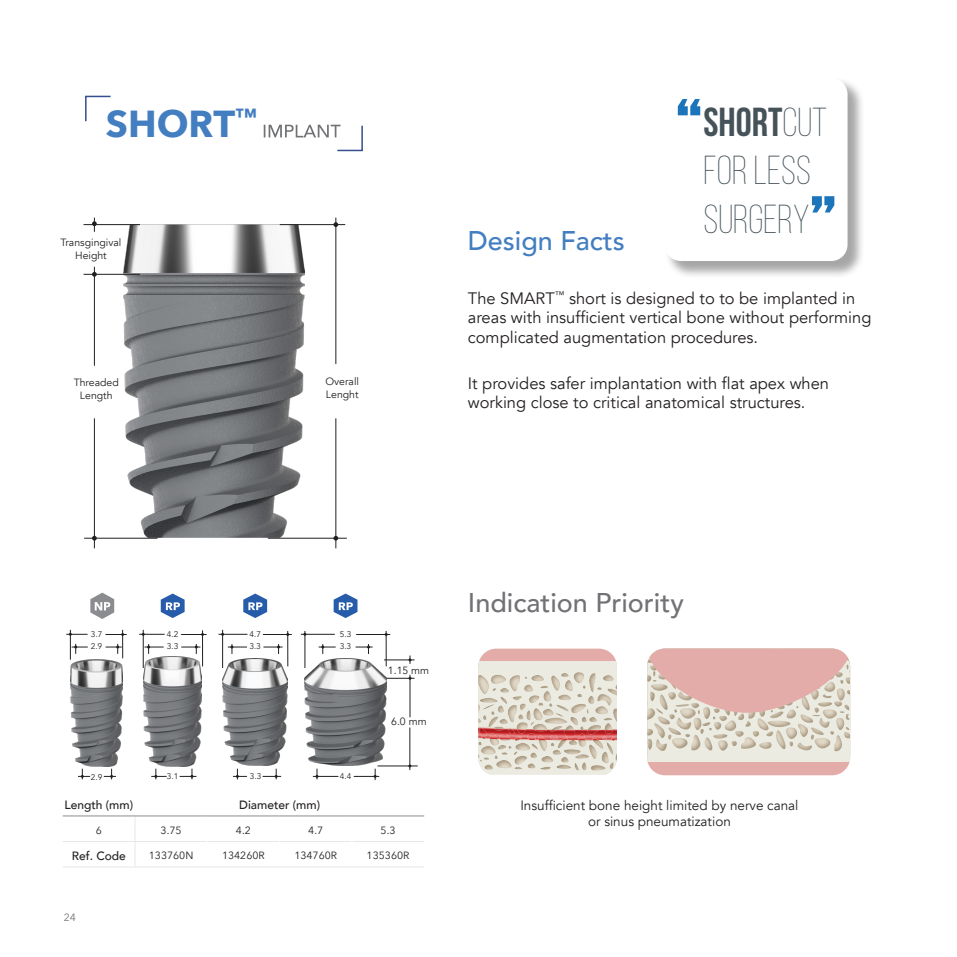
<style>
.page{position:relative;width:957px;height:957px;background:#fff}
.page>*{position:absolute;margin:0;border:0;box-sizing:border-box;transform-origin:0 0}
.t1{font:300 40.5px/48.4px "Bebas Neue";color:#455259}
.t2{font:700 37.5px "Avenir Next";color:#437ec1}
.t3{font:500 27px "Avenir";color:#717275}
.t4{font:500 27px "Avenir";color:#437ec1}
.t5{font:16.5px/19.8px "Avenir";color:#231f20}
.t6{font:13.5px/16.2px "Avenir";color:#231f20;text-align:center}
.t7{font:500 12px "Avenir";color:#231f20}
.t8{font:10.5px "Avenir";color:#231f20}
.t9{font:10.5px "Avenir Next";color:#231f20}
.t10{font:10.5px "Avenir Next";color:#717275}
.t11{font:8.25px "Avenir";color:#231f20}
.t12{font:8.25px "Avenir Next";color:#231f20}
.s1{font-weight:700}
</style>
<div class="page">
<hr style="left:63px;top:841px;width:72px;height:1px;background:#e6e7e9">
<hr style="left:135px;top:841px;width:72px;height:1px;background:#e6e7e9">
<hr style="left:208px;top:841px;width:71px;height:1px;background:#e6e7e9">
<hr style="left:280px;top:841px;width:71px;height:1px;background:#e6e7e9">
<hr style="left:352px;top:841px;width:72px;height:1px;background:#e6e7e9">
<hr style="left:63px;top:866px;width:72px;height:1px;background:#e6e7e9">
<hr style="left:135px;top:866px;width:72px;height:1px;background:#e6e7e9">
<hr style="left:207px;top:866px;width:73px;height:1px;background:#e6e7e9">
<hr style="left:280px;top:866px;width:72px;height:1px;background:#e6e7e9">
<hr style="left:352px;top:866px;width:72px;height:1px;background:#e6e7e9">
<svg style="left:135px;top:816px;width:1px;height:50px"></svg>
<hr style="left:63px;top:815px;width:72px;height:1px;background:#8a8c8f">
<hr style="left:135px;top:815px;width:72px;height:1px;background:#8a8c8f">
<hr style="left:207px;top:815px;width:73px;height:1px;background:#8a8c8f">
<hr style="left:280px;top:815px;width:72px;height:1px;background:#8a8c8f">
<hr style="left:352px;top:815px;width:72px;height:1px;background:#8a8c8f">
<svg style="left:90px;top:592px;width:25px;height:27px"></svg>
<svg style="left:160px;top:593px;width:25px;height:25px"></svg>
<svg style="left:243px;top:593px;width:25px;height:25px"></svg>
<svg style="left:333px;top:593px;width:25px;height:25px"></svg>
<hr style="left:410px;top:675px;width:1px;height:42px;background:#231f20">
<hr style="left:409px;top:727px;width:1px;height:43px;background:#231f20">
<hr style="left:384px;top:678px;width:30px;height:1px;background:#231f20">
<hr style="left:384px;top:659px;width:30px;height:1px;background:#231f20">
<hr style="left:377px;top:765px;width:41px;height:1px;background:#231f20">
<hr style="left:143px;top:630px;width:1px;height:38px;background:#231f20">
<hr style="left:222px;top:630px;width:1px;height:38px;background:#231f20">
<hr style="left:305px;top:631px;width:1px;height:37px;background:#231f20">
<hr style="left:202px;top:630px;width:1px;height:36px;background:#231f20">
<hr style="left:287px;top:631px;width:1px;height:35px;background:#231f20">
<hr style="left:386px;top:631px;width:1px;height:35px;background:#231f20">
<hr style="left:301px;top:634px;width:34px;height:1px;background:#231f20">
<hr style="left:356px;top:634px;width:34px;height:1px;background:#231f20">
<svg style="left:105px;top:630px;width:22px;height:28px"></svg>
<svg style="left:104px;top:768px;width:12px;height:11px"></svg>
<svg style="left:151px;top:768px;width:16px;height:11px"></svg>
<svg style="left:180px;top:768px;width:16px;height:11px"></svg>
<svg style="left:181px;top:633px;width:26px;height:3px"></svg>
<svg style="left:218px;top:633px;width:29px;height:3px"></svg>
<svg style="left:139px;top:633px;width:26px;height:3px"></svg>
<svg style="left:144px;top:644px;width:20px;height:10px"></svg>
<svg style="left:181px;top:644px;width:19px;height:10px"></svg>
<svg style="left:78px;top:768px;width:12px;height:11px"></svg>
<svg style="left:66px;top:630px;width:22px;height:29px"></svg>
<img style="left:70px;top:659px;width:53px;height:107px">
<img style="left:143px;top:657px;width:59px;height:109px">
<img style="left:305px;top:658px;width:81px;height:108px">
<img style="left:222px;top:658px;width:66px;height:108px">
<img style="left:124px;top:224px;width:181px;height:314px">
<hr style="left:280px;top:224px;width:65px;height:1px;background:#231f20">
<hr style="left:83px;top:224px;width:57px;height:1px;background:#231f20">
<hr style="left:83px;top:274px;width:57px;height:1px;background:#231f20">
<hr style="left:335px;top:218px;width:1px;height:146px;background:#231f20">
<hr style="left:94px;top:267px;width:1px;height:99px;background:#231f20">
<hr style="left:335px;top:418px;width:1px;height:130px;background:#231f20">
<hr style="left:94px;top:418px;width:1px;height:130px;background:#231f20">
<hr style="left:268px;top:538px;width:79px;height:1px;background:#231f20">
<hr style="left:84px;top:538px;width:74px;height:1px;background:#231f20">
<svg style="left:333px;top:222px;width:5px;height:5px"></svg>
<svg style="left:92px;top:218px;width:5px;height:14px"></svg>
<svg style="left:92px;top:272px;width:5px;height:5px"></svg>
<svg style="left:333px;top:536px;width:5px;height:4px"></svg>
<svg style="left:92px;top:536px;width:5px;height:4px"></svg>
<svg style="left:478px;top:661px;width:139px;height:113px;background:#e1ded2"></svg>
<div style="left:478px;top:648px;width:139px;height:13px;background:#e3aca9"></div>
<img style="left:478px;top:704px;width:139px;height:50px">
<div style="left:647px;top:762px;width:203px;height:13px;background:#e3aca9"></div>
<svg style="left:647px;top:648px;width:203px;height:114px;background:#e0c8bf"></svg>
<svg style="left:228px;top:644px;width:19px;height:10px"></svg>
<svg style="left:263px;top:644px;width:20px;height:10px"></svg>
<svg style="left:263px;top:633px;width:29px;height:3px"></svg>
<svg style="left:319px;top:644px;width:17px;height:10px"></svg>
<svg style="left:355px;top:644px;width:17px;height:10px"></svg>
<svg style="left:408px;top:655px;width:3px;height:9px"></svg>
<svg style="left:354px;top:768px;width:25px;height:12px"></svg>
<svg style="left:313px;top:768px;width:25px;height:11px"></svg>
<svg style="left:263px;top:768px;width:18px;height:11px"></svg>
<svg style="left:233px;top:768px;width:14px;height:11px"></svg>
<div style="left:664px;top:77px;width:201px;height:202px;background:#231f20;opacity:.4"></div>
<div style="left:664px;top:78px;width:183px;height:183px;background:#fff;border-radius:16px"></div>
<svg style="left:678px;top:99px;width:22px;height:16px"></svg>
<svg style="left:812px;top:196px;width:22px;height:16px"></svg>
<svg style="left:85px;top:95px;width:26px;height:27px"></svg>
<svg style="left:264px;top:124px;width:99px;height:28px"></svg>
<p class="t2" style="left:106px;top:91px;width:153px">SHORT<sup>™</sup></p>
<p class="t8" style="left:60px;top:236px;width:63px">Transgingival</p>
<p class="t8" style="left:75px;top:249px;width:33px">Height</p>
<p class="t8" style="left:74px;top:376px;width:47px">Threaded</p>
<p class="t8" style="left:80px;top:389px;width:34px">Length</p>
<p class="t8" style="left:325px;top:375px;width:35px">Overall</p>
<p class="t8" style="left:326px;top:388px;width:34px">Lenght</p>
<p class="t4" style="left:468px;top:217px;width:159px">Design Facts</p>
<h1 class="t1" style="left:703px;top:97px;width:125px"><span class="s1">SHORT</span>CUT<br>FOR LESS<br>SURGERY</h1>
<p class="t5" style="left:468px;top:288px;width:405px">The SMART<sup>™</sup> short is designed to to be implanted in areas with insufficient vertical bone without performing complicated augmentation procedures.</p>
<p class="t5" style="left:468px;top:373px;width:363px">It provides safer implantation with flat apex when working close to critical anatomical structures.</p>
<p class="t11" style="left:91px;top:629px;width:13px">3.7</p>
<p class="t11" style="left:167px;top:629px;width:13px">4.2</p>
<p class="t11" style="left:249px;top:629px;width:13px">4.7</p>
<p class="t11" style="left:340px;top:629px;width:13px">5.3</p>
<p class="t12" style="left:91px;top:639px;width:13px">2.9</p>
<p class="t12" style="left:167px;top:639px;width:13px">3.3</p>
<p class="t12" style="left:249px;top:639px;width:13px">3.3</p>
<p class="t12" style="left:340px;top:639px;width:13px">3.3</p>
<p class="t11" style="left:91px;top:772px;width:13px">2.9</p>
<p class="t11" style="left:167px;top:771px;width:13px">3.1</p>
<p class="t11" style="left:250px;top:771px;width:13px">3.3</p>
<p class="t11" style="left:340px;top:771px;width:13px">4.4</p>
<p class="t8" style="left:388px;top:664px;width:43px">1.15 mm</p>
<p class="t8" style="left:391px;top:715px;width:37px">6.0 mm</p>
<p class="t7" style="left:65px;top:794px;width:70px">Length (mm)</p>
<p class="t7" style="left:239px;top:794px;width:82px">Diameter (mm)</p>
<p class="t9" style="left:96px;top:821px;width:8px">6</p>
<p class="t9" style="left:161px;top:821px;width:23px">3.75</p>
<p class="t9" style="left:236px;top:821px;width:16px">4.2</p>
<p class="t9" style="left:308px;top:821px;width:16px">4.7</p>
<p class="t9" style="left:380px;top:821px;width:16px">5.3</p>
<p class="t7" style="left:72px;top:845px;width:56px">Ref. Code</p>
<p class="t9" style="left:149px;top:847px;width:46px">133760N</p>
<p class="t9" style="left:222px;top:847px;width:44px">134260R</p>
<p class="t9" style="left:294px;top:847px;width:44px">134760R</p>
<p class="t9" style="left:367px;top:847px;width:44px">135360R</p>
<p class="t10" style="left:64px;top:908px;width:14px">24</p>
<p class="t3" style="left:468px;top:579px;width:218px">Indication Priority</p>
<p class="t6" style="left:520px;top:797px;width:280px">Insufficient bone height limited by nerve canal or sinus pneumatization</p>
</div>
